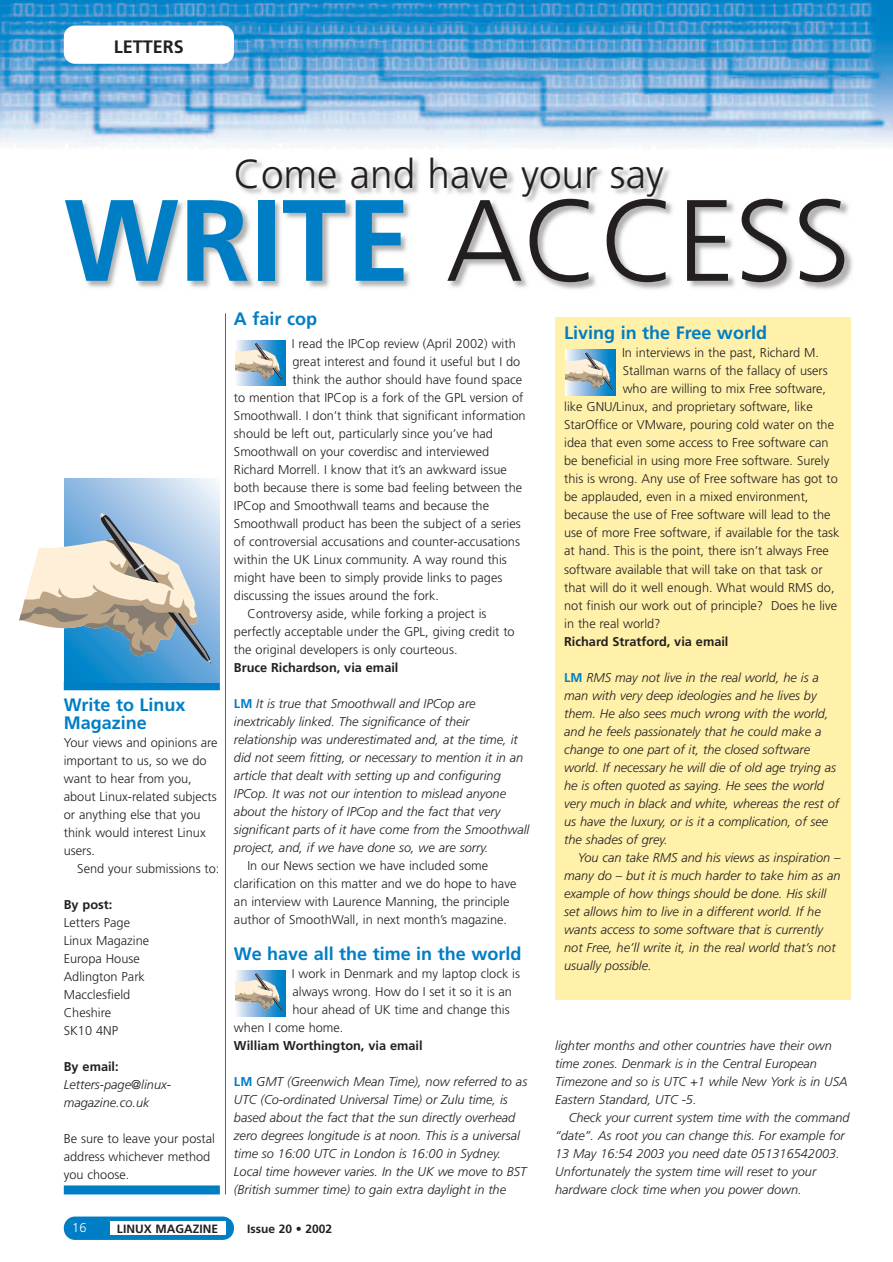
<style>
.page{position:relative;width:893px;height:1262px;background:#fff}
.page>*{position:absolute;margin:0;border:0;box-sizing:border-box;transform-origin:0 0}
.t1{font:300 115.5px "Frutiger";color:#231f20}
.t2{font:300 40.5px "Frutiger";color:#231f20}
.t3{font:700 18px/18px "Frutiger";color:#007ec5}
.t4{font:700 18px "Frutiger";color:#231f20}
.t5{font:300 12.75px/18px "Frutiger";color:#231f20}
.t6{font:italic 300 12.75px/18px "Frutiger";color:#231f20}
.t7{font:700 12.75px "Frutiger";color:#231f20}
.t8{font:300 12.75px "Frutiger";color:#fff}
.t9{font:700 12px "Frutiger";color:#231f20}
.s1{font-weight:700;color:#007ec5}
.s2{font-weight:700;font-style:normal;color:#007ec5}
</style>
<div class="page">
<img style="left:67px;top:160px;width:786px;height:197px">
<img style="left:1px;top:0;width:891px;height:146px">
<div style="left:64px;top:26px;width:170px;height:38px;background:#fff;border-radius:11px"></div>
<hr style="left:225px;top:313px;width:1px;height:881px;background:#007ec5">
<div style="left:64px;top:1216px;width:170px;height:23px;background:#007ec5;border-radius:11px"></div>
<div style="left:110px;top:1221px;width:115px;height:13px;background:#fff"></div>
<div style="left:235px;top:970px;width:50px;height:46px;background:linear-gradient(to right,#fbf0fa,#0076c3)"></div>
<svg style="left:235px;top:972px;width:49px;height:39px;background:#9bb5c0"></svg>
<div style="left:235px;top:340px;width:50px;height:46px;background:linear-gradient(to right,#fbf0fa,#0076c3)"></div>
<svg style="left:235px;top:342px;width:49px;height:39px;background:#9bb5c0"></svg>
<div style="left:64px;top:681px;width:156px;height:9px;background:#007ec5"></div>
<div style="left:64px;top:1185px;width:156px;height:9px;background:#007ec5"></div>
<svg style="left:64px;top:478px;width:155px;height:204px;background:#89bbe2"></svg>
<svg style="left:19px;top:512px;width:192px;height:151px;background:#b4c1c7"></svg>
<div style="left:555px;top:317px;width:295px;height:682px;background:#fff0aa"></div>
<div style="left:565px;top:349px;width:50px;height:46px;background:linear-gradient(to right,#fcf1fa,#0076c4)"></div>
<svg style="left:565px;top:352px;width:49px;height:39px;background:#9cb6c1"></svg>
<h3 class="t4" style="left:114px;top:39px;width:72px">LETTERS</h3>
<h2 class="t2" style="left:234px;top:157px;width:431px">Come and have your say</h2>
<h1 class="t1" style="left:64px;top:194px;width:788px"><span class="s1">WRITE</span> ACCESS</h1>
<h3 class="t3" style="left:64px;top:697px;width:123px">Write to Linux<br>Magazine</h3>
<p class="t5" style="left:64px;top:734px;width:155px">Your views and opinions are important to us, so we do want to hear from you, about Linux-related subjects or anything else that you think would interest Linux users.</p>
<p class="t5" style="left:77px;top:860px;width:144px">Send your submissions to:</p>
<p class="t7" style="left:64px;top:899px;width:50px">By post:</p>
<p class="t5" style="left:64px;top:914px;width:87px">Letters Page<br>Linux Magazine<br>Europa House<br>Adlington Park<br>Macclesfield<br>Cheshire<br>SK10 4NP</p>
<p class="t7" style="left:64px;top:1061px;width:56px">By email:</p>
<p class="t6" style="left:64px;top:1076px;width:109px">Letters-page@linux&shy;magazine.co.uk</p>
<p class="t5" style="left:64px;top:1130px;width:152px">Be sure to leave your postal address whichever method you choose.</p>
<h3 class="t3" style="left:234px;top:311px;width:84px">A fair cop</h3>
<p class="t5" style="left:292px;top:335px;width:225px">I read the IPCop review (April 2002) with</p>
<p class="t5" style="left:292px;top:353px;width:229px">great interest and found it useful but I do</p>
<p class="t5" style="left:292px;top:371px;width:231px">think the author should have found space</p>
<p class="t5" style="left:234px;top:389px;width:291px">to mention that IPCop is a fork of the GPL version of</p>
<p class="t5" style="left:234px;top:407px;width:293px">Smoothwall. I don’t think that significant information</p>
<p class="t5" style="left:234px;top:425px;width:260px">should be left out, particularly since you’ve had</p>
<p class="t5" style="left:234px;top:443px;width:257px">Smoothwall on your coverdisc and interviewed</p>
<p class="t5" style="left:234px;top:461px;width:274px">Richard Morrell. I know that it’s an awkward issue</p>
<p class="t5" style="left:234px;top:479px;width:290px">both because there is some bad feeling between the</p>
<p class="t5" style="left:234px;top:497px;width:257px">IPCop and Smoothwall teams and because the</p>
<p class="t5" style="left:234px;top:515px;width:288px">Smoothwall product has been the subject of a series</p>
<p class="t5" style="left:234px;top:533px;width:287px">of controversial accusations and counter-accusations</p>
<p class="t5" style="left:234px;top:551px;width:274px">within the UK Linux community. A way round this</p>
<p class="t5" style="left:234px;top:569px;width:270px">might have been to simply provide links to pages</p>
<p class="t5" style="left:234px;top:587px;width:206px">discussing the issues around the fork.</p>
<p class="t5" style="left:247px;top:605px;width:240px">Controversy aside, while forking a project is</p>
<p class="t5" style="left:234px;top:623px;width:282px">perfectly acceptable under the GPL, giving credit to</p>
<p class="t5" style="left:234px;top:641px;width:225px">the original developers is only courteous.</p>
<p class="t7" style="left:234px;top:662px;width:166px">Bruce Richardson, via email</p>
<p class="t6" style="left:234px;top:695px;width:297px"><span class="s2">LM</span> It is true that Smoothwall and IPCop are inextricably linked. The significance of their relationship was underestimated and, at the time, it did not seem fitting, or necessary to mention it in an article that dealt with setting up and configuring IPCop. It was not our intention to mislead anyone about the history of IPCop and the fact that very significant parts of it have come from the Smoothwall project, and, if we have done so, we are sorry.</p>
<p class="t5" style="left:234px;top:857px;width:284px;text-indent:13px">In our News section we have included some clarification on this matter and we do hope to have an interview with Laurence Manning, the principle author of SmoothWall, in next month’s magazine.</p>
<h3 class="t3" style="left:234px;top:946px;width:289px">We have all the time in the world</h3>
<p class="t5" style="left:292px;top:965px;width:230px">I work in Denmark and my laptop clock is</p>
<p class="t5" style="left:292px;top:983px;width:221px">always wrong. How do I set it so it is an</p>
<p class="t5" style="left:292px;top:1001px;width:219px">hour ahead of UK time and change this</p>
<p class="t5" style="left:234px;top:1019px;width:111px">when I come home.</p>
<p class="t7" style="left:234px;top:1040px;width:190px">William Worthington, via email</p>
<p class="t6" style="left:234px;top:1073px;width:295px"><span class="s2">LM</span> GMT (Greenwich Mean Time), now referred to as UTC (Co-ordinated Universal Time) or Zulu time, is based about the fact that the sun directly overhead zero degrees longitude is at noon. This is a universal time so 16:00 UTC in London is 16:00 in Sydney.<br>Local time however varies. In the UK we move to BST (British summer time) to gain extra daylight in the</p>
<p class="t8" style="left:72px;top:1222px;width:16px">16</p>
<p class="t9" style="left:117px;top:1223px;width:102px">LINUX MAGAZINE</p>
<p class="t9" style="left:247px;top:1223px;width:87px">Issue 20 • 2002</p>
<h3 class="t3" style="left:564px;top:325px;width:204px">Living in the Free world</h3>
<p class="t5" style="left:622px;top:345px;width:198px">In interviews in the past, Richard M.</p>
<p class="t5" style="left:622px;top:363px;width:206px">Stallman warns of the fallacy of users</p>
<p class="t5" style="left:622px;top:381px;width:205px">who are willing to mix Free software,</p>
<p class="t5" style="left:564px;top:399px;width:250px">like GNU/Linux, and proprietary software, like</p>
<p class="t5" style="left:564px;top:417px;width:271px">StarOffice or VMware, pouring cold water on the</p>
<p class="t5" style="left:564px;top:435px;width:266px">idea that even some access to Free software can</p>
<p class="t5" style="left:564px;top:453px;width:267px">be beneficial in using more Free software. Surely</p>
<p class="t5" style="left:564px;top:471px;width:275px">this is wrong. Any use of Free software has got to</p>
<p class="t5" style="left:564px;top:489px;width:246px">be applauded, even in a mixed environment,</p>
<p class="t5" style="left:564px;top:507px;width:268px">because the use of Free software will lead to the</p>
<p class="t5" style="left:564px;top:525px;width:277px">use of more Free software, if available for the task</p>
<p class="t5" style="left:564px;top:543px;width:266px">at hand. This is the point, there isn’t always Free</p>
<p class="t5" style="left:564px;top:561px;width:260px">software available that will take on that task or</p>
<p class="t5" style="left:564px;top:579px;width:272px">that will do it well enough. What would RMS do,</p>
<p class="t5" style="left:564px;top:597px;width:274px">not finish our work out of principle? Does he live</p>
<p class="t5" style="left:564px;top:615px;width:98px">in the real world?</p>
<p class="t7" style="left:564px;top:636px;width:166px">Richard Stratford, via email</p>
<p class="t6" style="left:564px;top:669px;width:276px"><span class="s2">LM</span> RMS may not live in the real world, he is a man with very deep ideologies and he lives by them. He also sees much wrong with the world, and he feels passionately that he could make a change to one part of it, the closed software world. If necessary he will die of old age trying as he is often quoted as saying. He sees the world very much in black and white, whereas the rest of us have the luxury, or is it a complication, of see the shades of grey.</p>
<p class="t6" style="left:564px;top:849px;width:278px;text-indent:13px">You can take RMS and his views as inspiration – many do – but it is much harder to take him as an example of how things should be done. His skill set allows him to live in a different world. If he wants access to some software that is currently not Free, he’ll write it, in the real world that’s not usually possible.</p>
<p class="t6" style="left:555px;top:1037px;width:294px">lighter months and other countries have their own time zones. Denmark is in the Central European Timezone and so is UTC +1 while New York is in USA Eastern Standard, UTC -5.</p>
<p class="t6" style="left:555px;top:1109px;width:296px;text-indent:13px">Check your current system time with the command “date”. As root you can change this. For example for 13 May 16:54 2003 you need date 051316542003.<br>Unfortunately the system time will reset to your hardware clock time when you power down.</p>
</div>
